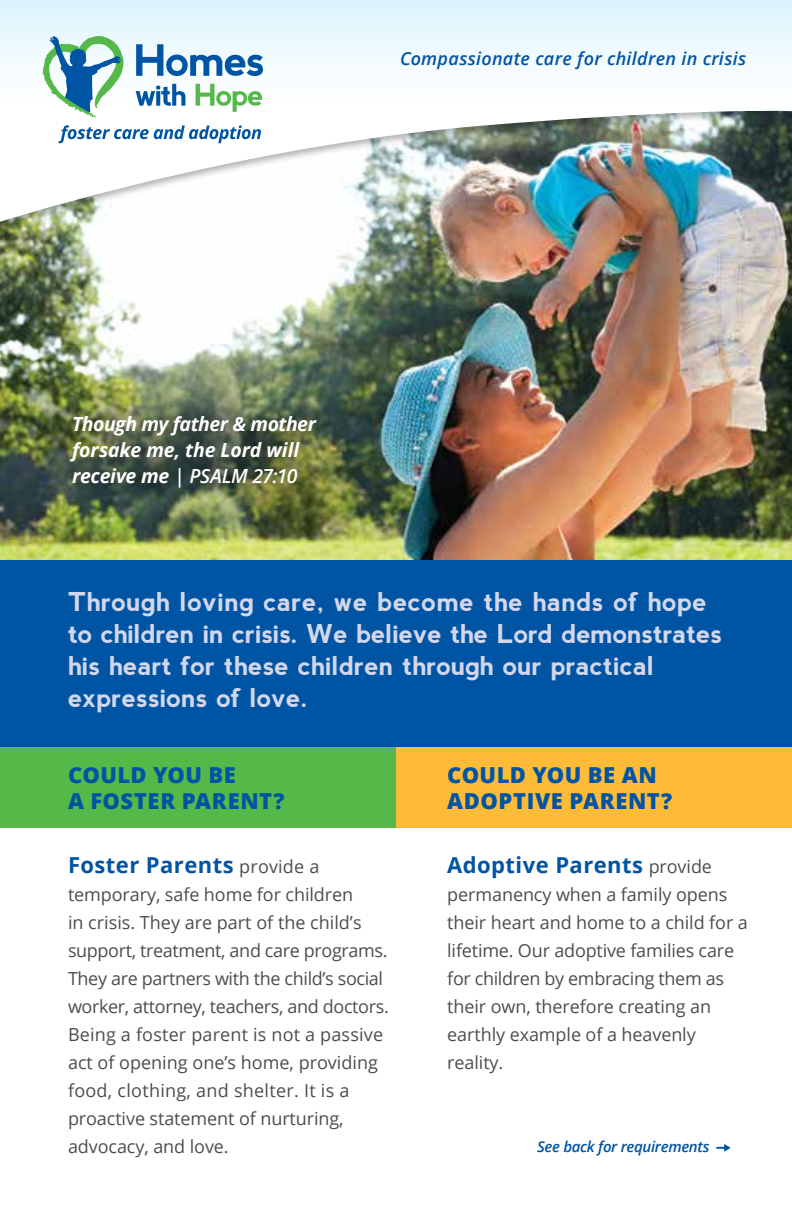
<style>
.page{position:relative;width:792px;height:1224px;background:#fff}
.page>*{position:absolute;margin:0;border:0;box-sizing:border-box;transform-origin:0 0}
.t1{font:700 26px/32px "nevis";color:#d2d7ec}
.t2{font:800 22px/26.4px "Open Sans";letter-spacing:.02em;color:#0054a4}
.t3{font:700 22px "Open Sans";letter-spacing:.02em;color:#0054a4}
.t4{font:italic 700 19.6px/26px "Open Sans";letter-spacing:-.02em;color:#fff}
.t5{font:18px/28px "Open Sans";letter-spacing:-.005em;color:#4d4d4f}
.t6{font:italic 600 18px "Open Sans";letter-spacing:.015em;color:#0054a4}
.t7{font:italic 600 15px "Open Sans";letter-spacing:-.02em;color:#0054a4}
.s1{font-weight:600}
.s2{font-weight:400;font-size:18px;color:#4d4d4f}
</style>
<div class="page">
<div style="left:372px;top:746px;width:420px;height:82px;background:#fdbb38"></div>
<div style="left:0;top:746px;width:396px;height:82px;background:#54b948"></div>
<img style="left:0;top:237px;width:792px;height:323px">
<div style="left:0;top:560px;width:792px;height:187px;background:#0054a4"></div>
<div style="left:0;top:0;width:792px;height:237px;background:#000;opacity:.3"></div>
<img style="left:0;top:0;width:792px;height:222px">
<svg style="left:136px;top:44px;width:127px;height:32px"></svg>
<svg style="left:136px;top:84px;width:49px;height:22px"></svg>
<svg style="left:196px;top:84px;width:66px;height:28px"></svg>
<svg style="left:42px;top:36px;width:82px;height:82px"></svg>
<svg style="left:59px;top:125px;width:202px;height:18px"></svg>
<div style="left:52px;top:398px;width:282px;height:106px;background:#000;opacity:.6"></div>
<svg style="left:716px;top:1144px;width:15px;height:8px"></svg>
<p class="t6" style="left:400px;top:46px;width:348px">Compassionate care for children in crisis</p>
<p class="t4" style="left:72px;top:410px;width:245px">Though my father &amp; mother forsake me, the Lord will receive me <span class="s1">| PSALM 27:10</span></p>
<h1 class="t1" style="left:68px;top:586px;width:656px">Through loving care, we become the hands of hope to children in crisis. We believe the Lord demonstrates his heart for these children through our practical expressions of love.</h1>
<p class="t2" style="left:68px;top:761px;width:218px">COULD YOU BE<br>A FOSTER PARENT?</p>
<p class="t3" style="left:68px;top:850px;width:253px">Foster Parents <span class="s2">provide a</span></p>
<p class="t5" style="left:68px;top:880px;width:322px">temporary, safe home for children<br>in crisis. They are part of the child’s support, treatment, and care programs.<br>They are partners with the child’s social worker, attorney, teachers, and doctors.<br>Being a foster parent is not a passive act of opening one’s home, providing food, clothing, and shelter. It is a proactive statement of nurturing, advocacy, and love.</p>
<p class="t2" style="left:447px;top:761px;width:227px">COULD YOU BE AN<br>ADOPTIVE PARENT?</p>
<p class="t3" style="left:447px;top:850px;width:266px">Adoptive Parents <span class="s2">provide</span></p>
<p class="t5" style="left:447px;top:880px;width:302px">permanency when a family opens their heart and home to a child for a lifetime. Our adoptive families care for children by embracing them as their own, therefore creating an earthly example of a heavenly reality.</p>
<p class="t7" style="left:537px;top:1136px;width:174px">See back for requirements</p>
</div>
